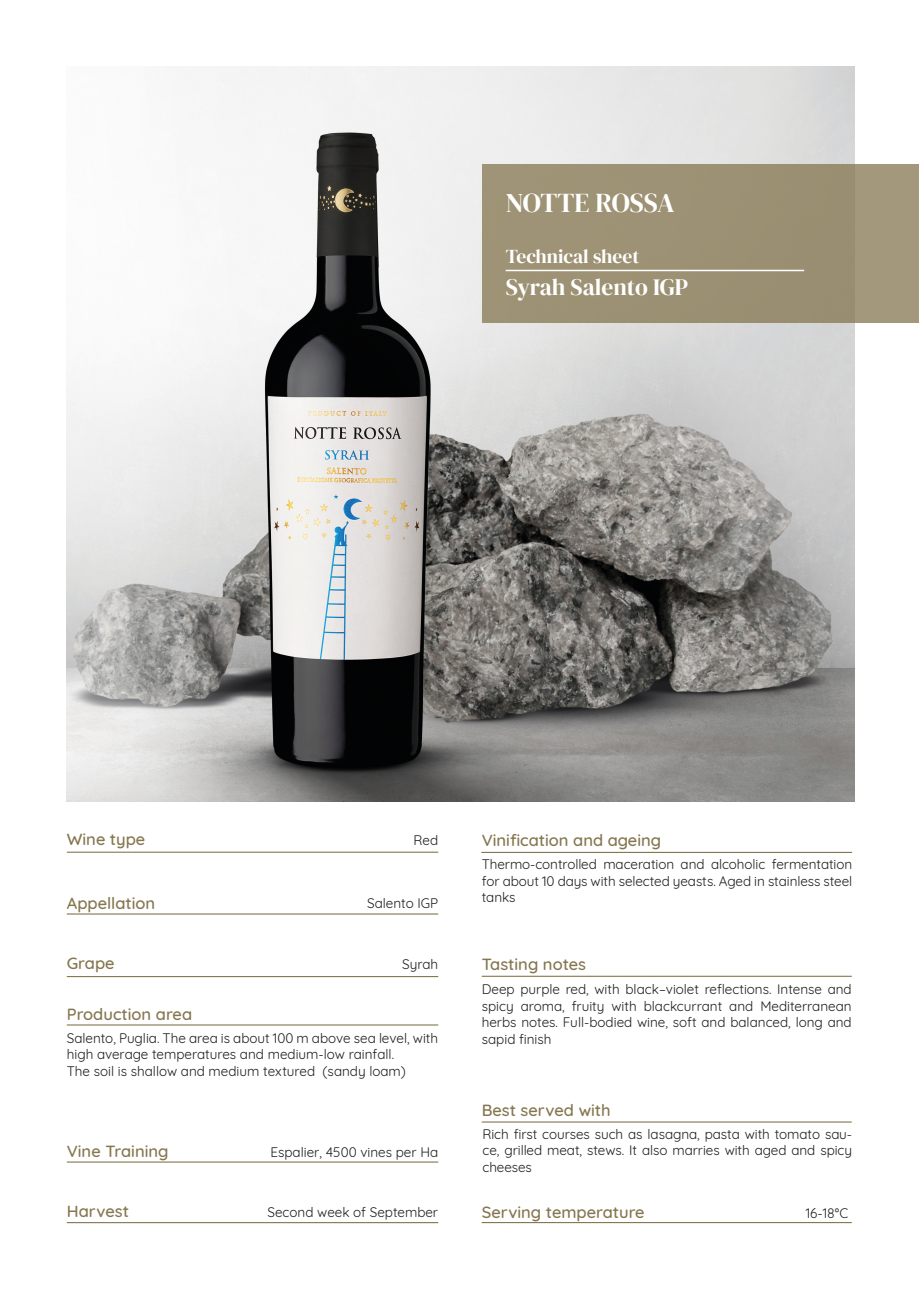
<style>
.page{position:relative;width:919px;height:1289px;background:#fff}
.page>*{position:absolute;margin:0;border:0;box-sizing:border-box;transform-origin:0 0}
.t1{font:27px "DM Serif Display";letter-spacing:-.01em;color:#fff}
.t2{font:23.4px "DM Serif Display";color:#fff}
.t3{font:19.5px "DM Serif Display";color:#fff}
.t4{font:500 16.5px "Quicksand";color:#85764f}
.t5{font:13.5px/16.5px "Quicksand";color:#1d1d1b;text-align:justify}
</style>
<div class="page">
<hr style="left:67px;top:851px;width:371px;height:1px;background:#85764f">
<hr style="left:67px;top:913px;width:371px;height:1px;background:#85764f">
<hr style="left:67px;top:976px;width:371px;height:1px;background:#85764f">
<hr style="left:67px;top:1024px;width:371px;height:1px;background:#85764f">
<hr style="left:67px;top:1161px;width:371px;height:1px;background:#85764f">
<hr style="left:67px;top:1221px;width:371px;height:2px;background:#85764f">
<hr style="left:481px;top:851px;width:371px;height:2px;background:#85764f">
<hr style="left:481px;top:975px;width:370px;height:1px;background:#85764f">
<hr style="left:481px;top:1121px;width:370px;height:1px;background:#85764f">
<hr style="left:481px;top:1221px;width:370px;height:2px;background:#85764f">
<img style="left:66px;top:67px;width:788px;height:734px">
<div style="left:482px;top:164px;width:436px;height:158px;background:#9d9275"></div>
<hr style="left:505px;top:270px;width:299px;height:1px;background:#fff">
<p class="t1" style="left:505px;top:187px;width:170px">NOTTE ROSSA</p>
<p class="t3" style="left:505px;top:245px;width:135px">Technical sheet</p>
<p class="t2" style="left:505px;top:274px;width:184px">Syrah Salento IGP</p>
<p class="t4" style="left:67px;top:826px;width:80px">Wine type</p>
<p class="t5" style="left:413px;top:830px;width:26px">Red</p>
<p class="t4" style="left:67px;top:889px;width:90px">Appellation</p>
<p class="t5" style="left:367px;top:893px;width:73px">Salento IGP</p>
<p class="t4" style="left:67px;top:949px;width:49px">Grape</p>
<p class="t5" style="left:402px;top:954px;width:38px">Syrah</p>
<p class="t4" style="left:67px;top:1000px;width:127px">Production area</p>
<p class="t5" style="left:67px;top:1028px;width:373px">Salento, Puglia. The area is about 100 m above sea level, with high average temperatures and medium-low rainfall.</p>
<p class="t5" style="left:67px;top:1061px;width:340px">The soil is shallow and medium textured (sandy loam)</p>
<p class="t4" style="left:67px;top:1137px;width:103px">Vine Training</p>
<p class="t5" style="left:270px;top:1142px;width:169px">Espalier, 4500 vines per Ha</p>
<p class="t4" style="left:67px;top:1198px;width:64px">Harvest</p>
<p class="t5" style="left:267px;top:1202px;width:172px">Second week of September</p>
<p class="t4" style="left:481px;top:826px;width:181px">Vinification and ageing</p>
<p class="t5" style="left:481px;top:854px;width:372px">Thermo-controlled maceration and alcoholic fermentation for about 10 days with selected yeasts. Aged in stainless steel tanks</p>
<p class="t4" style="left:481px;top:951px;width:106px">Tasting notes</p>
<p class="t5" style="left:481px;top:979px;width:371px">Deep purple red, with black–violet reflections. Intense and spicy aroma, fruity with blackcurrant and Mediterranean herbs notes. Full-bodied wine, soft and balanced, long and sapid finish</p>
<p class="t4" style="left:481px;top:1097px;width:130px">Best served with</p>
<p class="t5" style="left:482px;top:1124px;width:371px">Rich first courses such as lasagna, pasta with tomato sau&shy;ce, grilled meat, stews. It also marries with aged and spicy cheeses</p>
<p class="t4" style="left:481px;top:1198px;width:164px">Serving temperature</p>
<p class="t5" style="left:805px;top:1203px;width:44px">16-18°C</p>
</div>
